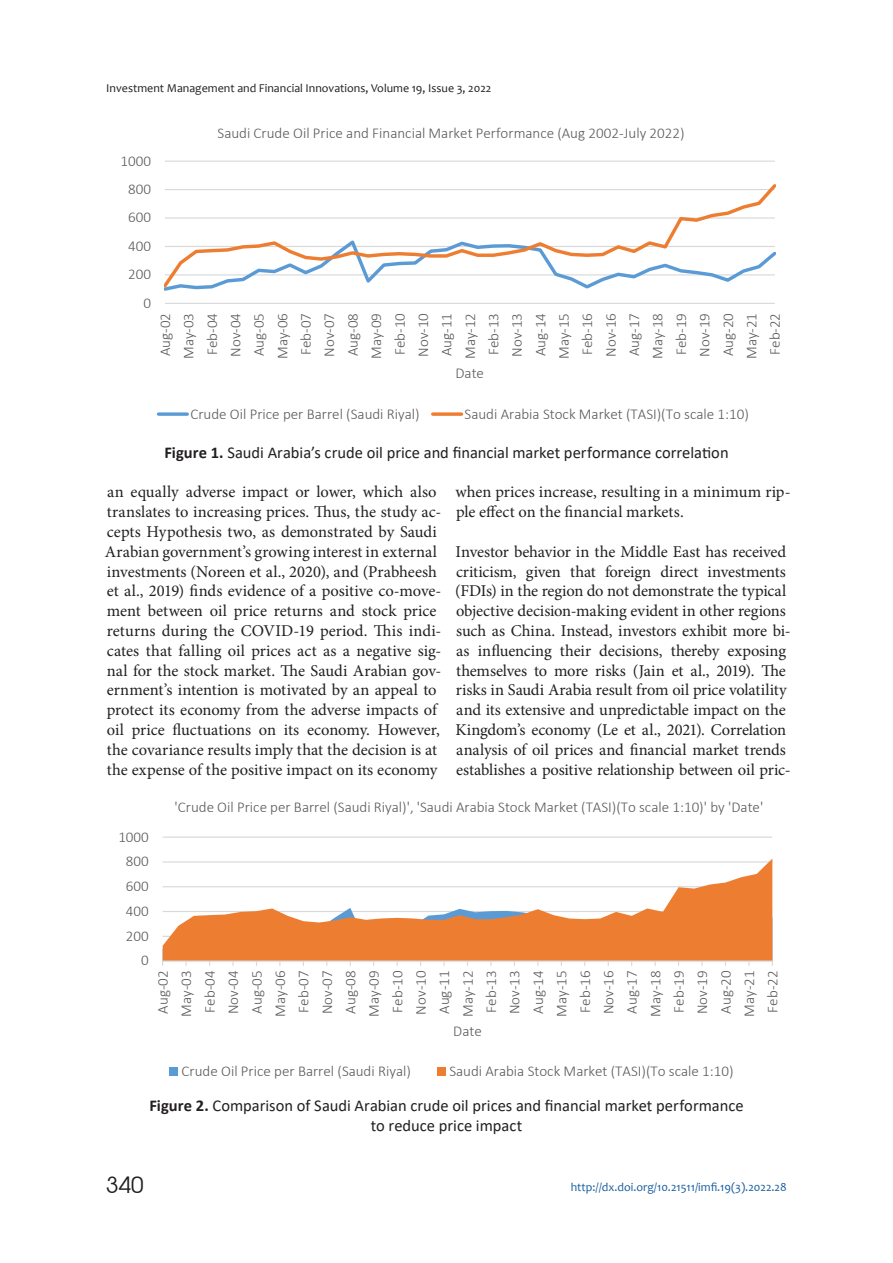
<style>
.page{position:relative;width:893px;height:1263px;background:#fff}
.page>*{position:absolute;margin:0;border:0;box-sizing:border-box;transform-origin:0 0}
.t1{font:22.5px "Avant Garde Gothic C";color:#231f20}
.t2{font:16.5px/19.8px "Minion Pro";letter-spacing:-.005em;color:#231f20}
.t3{font:16.5px/19.8px "Calibri";color:#231f20;text-align:center}
.t4{font:300 15px/23.4px "Calibri";color:#595959;text-align:justify}
.t5{font:12px "Candara";color:#231f20}
.t6{font:12px "Candara";color:#175d9e}
.s1{font-weight:700}
</style>
<div class="page">
<hr style="left:165px;top:161px;width:610px;height:1px;background:#d9d9d9">
<hr style="left:165px;top:303px;width:610px;height:1px;background:#d9d9d9">
<svg style="left:165px;top:184px;width:611px;height:106px"></svg>
<svg style="left:158px;top:412px;width:29px;height:4px"></svg>
<svg style="left:433px;top:412px;width:28px;height:4px"></svg>
<hr style="left:163px;top:836px;width:609px;height:2px;background:#d9d9d9">
<svg style="left:163px;top:859px;width:609px;height:49px"></svg>
<svg style="left:162px;top:908px;width:611px;height:58px"></svg>
<div style="left:170px;top:1068px;width:8px;height:8px;background:#5b9bd5"></div>
<div style="left:438px;top:1068px;width:8px;height:8px;background:#ed7d31"></div>
<p class="t5" style="left:106px;top:83px;width:387px">Investment Management and Financial Innovations, Volume 19, Issue 3, 2022</p>
<p class="t4" style="left:121px;top:150px;width:32px">1000</p>
<p class="t4" style="left:128px;top:178px;width:24px">800</p>
<p class="t4" style="left:128px;top:207px;width:24px">600</p>
<p class="t4" style="left:128px;top:235px;width:24px">400</p>
<p class="t4" style="left:128px;top:264px;width:24px">200</p>
<p class="t4" style="left:143px;top:292px;width:9px">0</p>
<p class="t4" style="left:218px;top:123px;width:469px">Saudi Crude Oil Price and Financial Market Performance (Aug 2002-July 2022)</p>
<p class="t4" style="left:155px;top:359px;width:48px;rotate:-90deg">Aug-02<br>May-03<br>Feb-04<br>Nov-04<br>Aug-05<br>May-06<br>Feb-07<br>Nov-07<br>Aug-08<br>May-09<br>Feb-10<br>Nov-10<br>Aug-11<br>May-12<br>Feb-13<br>Nov-13<br>Aug-14<br>May-15<br>Feb-16<br>Nov-16<br>Aug-17<br>May-18<br>Feb-19<br>Nov-19<br>Aug-20<br>May-21<br>Feb-22</p>
<p class="t4" style="left:455px;top:362px;width:30px">Date</p>
<p class="t4" style="left:190px;top:403px;width:231px">Crude Oil Price per Barrel (Saudi Riyal)</p>
<p class="t4" style="left:465px;top:403px;width:286px">Saudi Arabia Stock Market (TASI)(To scale 1:10)</p>
<p class="t3" style="left:164px;top:442px;width:566px"><span class="s1">Figure 1.</span> Saudi Arabia’s crude oil price and financial market performance correlation</p>
<p class="t2" style="left:105px;top:484px;width:338px">an equally adverse impact or lower, which also translates to increasing prices. Thus, the study ac&shy;cepts Hypothesis two, as demonstrated by Saudi Arabian government’s growing interest in external investments (Noreen et al., 2020), and (Prabheesh et al., 2019) finds evidence of a positive co-move&shy;ment between oil price returns and stock price returns during the COVID-19 period. This indi&shy;cates that falling oil prices act as a negative sig&shy;nal for the stock market. The Saudi Arabian gov&shy;ernment’s intention is motivated by an appeal to protect its economy from the adverse impacts of oil price fluctuations on its economy. However, the covariance results imply that the decision is at the expense of the positive impact on its economy</p>
<p class="t2" style="left:455px;top:484px;width:337px">when prices increase, resulting in a minimum rip&shy;ple effect on the financial markets.</p>
<p class="t2" style="left:455px;top:543px;width:337px">Investor behavior in the Middle East has received criticism, given that foreign direct investments (FDIs) in the region do not demonstrate the typical objective decision-making evident in other regions such as China. Instead, investors exhibit more bi&shy;as influencing their decisions, thereby exposing themselves to more risks (Jain et al., 2019). The risks in Saudi Arabia result from oil price volatility and its extensive and unpredictable impact on the Kingdom’s economy (Le et al., 2021). Correlation analysis of oil prices and financial market trends establishes a positive relationship between oil pric-</p>
<p class="t4" style="left:118px;top:826px;width:32px">1000</p>
<p class="t4" style="left:126px;top:851px;width:24px">800</p>
<p class="t4" style="left:126px;top:875px;width:24px">600</p>
<p class="t4" style="left:126px;top:900px;width:24px">400</p>
<p class="t4" style="left:126px;top:925px;width:24px">200</p>
<p class="t4" style="left:141px;top:950px;width:9px">0</p>
<p class="t4" style="left:175px;top:796px;width:590px">'Crude Oil Price per Barrel (Saudi Riyal)', 'Saudi Arabia Stock Market (TASI)(To scale 1:10)' by 'Date'</p>
<p class="t4" style="left:152px;top:1017px;width:48px;rotate:-90deg">Aug-02<br>May-03<br>Feb-04<br>Nov-04<br>Aug-05<br>May-06<br>Feb-07<br>Nov-07<br>Aug-08<br>May-09<br>Feb-10<br>Nov-10<br>Aug-11<br>May-12<br>Feb-13<br>Nov-13<br>Aug-14<br>May-15<br>Feb-16<br>Nov-16<br>Aug-17<br>May-18<br>Feb-19<br>Nov-19<br>Aug-20<br>May-21<br>Feb-22</p>
<p class="t4" style="left:453px;top:1020px;width:30px">Date</p>
<p class="t4" style="left:182px;top:1061px;width:231px">Crude Oil Price per Barrel (Saudi Riyal)</p>
<p class="t4" style="left:449px;top:1061px;width:286px">Saudi Arabia Stock Market (TASI)(To scale 1:10)</p>
<p class="t3" style="left:149px;top:1095px;width:596px"><span class="s1">Figure 2.</span> Comparison of Saudi Arabian crude oil prices and financial market performance to reduce price impact</p>
<h1 class="t1" style="left:106px;top:1172px;width:39px">340</h1>
<p class="t6" style="left:571px;top:1179px;width:217px">http://dx.doi.org/10.21511/imfi.19(3).2022.28</p>
</div>
